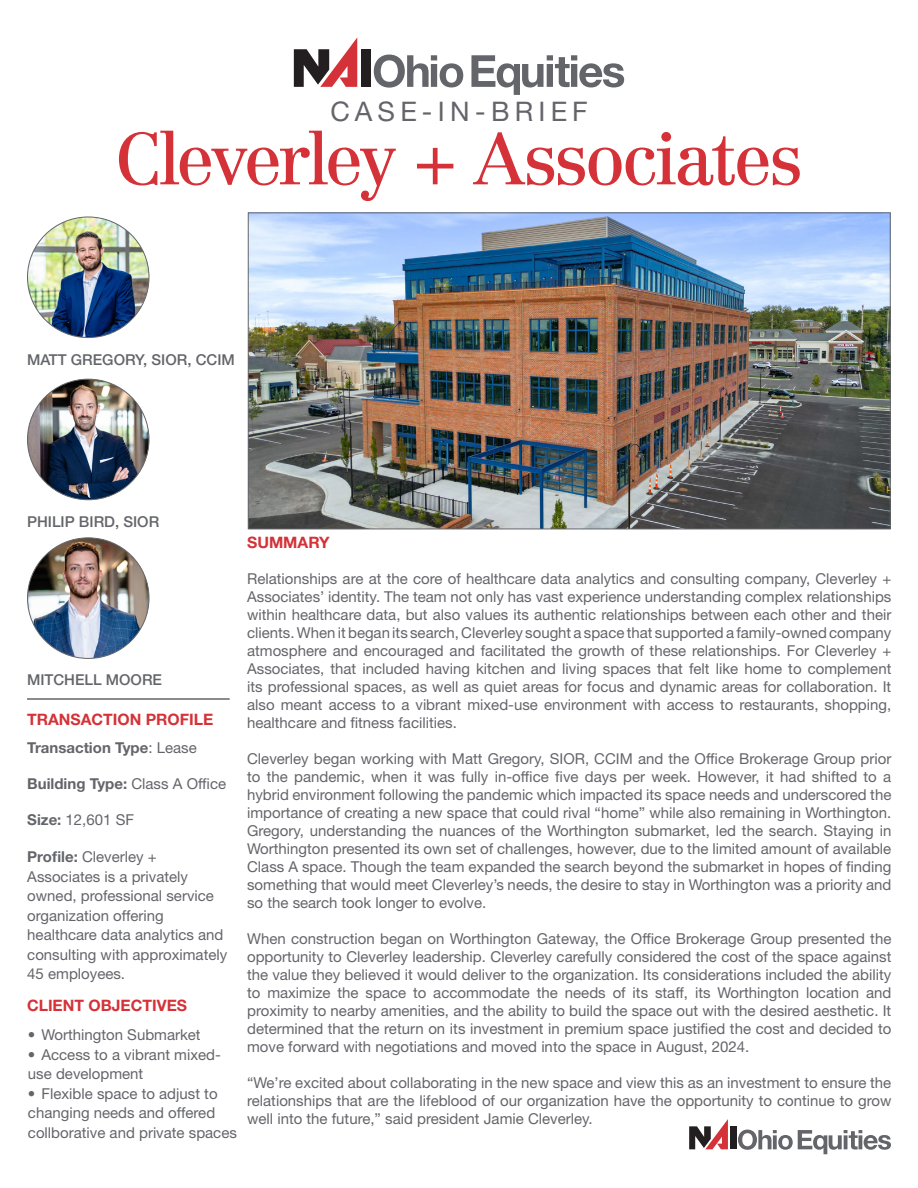
<style>
.page{position:relative;width:918px;height:1188px;background:#fff}
.page>*{position:absolute;margin:0;border:0;box-sizing:border-box;transform-origin:0 0}
.t1{font:72px "Centennial LT Std";letter-spacing:-.045em;color:#d43238}
.t2{font:27px "Helvetica Neue LT Std";letter-spacing:.19em;color:#64656a}
.SubHeader{font:700 15.75px "Helvetica Neue LT Std";color:#d43238}
.Body_Text{font:15px/18px "Helvetica Neue LT Std";color:#64656a;text-align:justify}
.Name{font:500 15px "Helvetica Neue LT Std";color:#64656a}
.t3{font:700 15px "Helvetica Neue LT Std";color:#64656a}
.s1{font-weight:400}
.s2{font-weight:700}
</style>
<div class="page">
<div style="left:730px;top:1126px;width:6px;height:23px;background:#231f20"></div>
<svg style="left:689px;top:1119px;width:39px;height:30px"></svg>
<svg style="left:738px;top:1130px;width:153px;height:24px"></svg>
<hr style="left:27px;top:698px;width:203px;height:2px;background:#64656a">
<img style="left:28px;top:217px;width:121px;height:121px">
<img style="left:28px;top:379px;width:121px;height:121px">
<img style="left:250px;top:214px;width:639px;height:313px">
<div style="left:361px;top:49px;width:10px;height:38px;background:#231f20"></div>
<svg style="left:294px;top:38px;width:63px;height:49px"></svg>
<svg style="left:374px;top:55px;width:89px;height:33px"></svg>
<svg style="left:471px;top:55px;width:153px;height:40px"></svg>
<img style="left:28px;top:538px;width:121px;height:120px">
<p class="t2" style="left:331px;top:96px;width:259px">CASE-IN-BRIEF</p>
<p class="t1" style="left:115px;top:116px;width:689px">Cleverley + Associates</p>
<p class="Name" style="left:27px;top:350px;width:209px">MATT GREGORY, SIOR, CCIM</p>
<p class="Name" style="left:27px;top:512px;width:134px">PHILIP BIRD, SIOR</p>
<p class="Name" style="left:27px;top:671px;width:137px">MITCHELL MOORE</p>
<p class="SubHeader" style="left:27px;top:710px;width:188px">TRANSACTION PROFILE</p>
<p class="t3" style="left:27px;top:738px;width:171px">Transaction Type<span class="s1">: Lease</span></p>
<p class="t3" style="left:27px;top:774px;width:200px">Building Type: <span class="s1">Class A Office</span></p>
<p class="Body_Text" style="left:27px;top:810px;width:108px"><span class="s2">Size:</span> 12,601 SF</p>
<p class="Body_Text" style="left:27px;top:847px;width:202px;line-height:19.5px;text-align:left"><span class="s2">Profile:</span> Cleverley +<br>Associates is a privately owned, professional service organization offering healthcare data analytics and consulting with approximately<br>45 employees.</p>
<p class="SubHeader" style="left:27px;top:995px;width:162px">CLIENT OBJECTIVES</p>
<p class="Body_Text" style="left:28px;top:1026px;width:174px">• Worthington Submarket</p>
<p class="Body_Text" style="left:28px;top:1044px;width:194px;line-height:19.5px">• Access to a vibrant mixed&shy;use development</p>
<p class="Body_Text" style="left:28px;top:1083px;width:210px;line-height:19.5px;text-align:left">• Flexible space to adjust to changing needs and offered collborative and private spaces</p>
<p class="SubHeader" style="left:247px;top:533px;width:84px">SUMMARY</p>
<p class="Body_Text" style="left:247px;top:570px;width:646px">Relationships are at the core of healthcare data analytics and consulting company, Cleverley + Associates’ identity. The team not only has vast experience understanding complex relationships within healthcare data, but also values its authentic relationships between each other and their clients. When it began its search, Cleverley sought a space that supported a family-owned company atmosphere and encouraged and facilitated the growth of these relationships. For Cleverley + Associates, that included having kitchen and living spaces that felt like home to complement its professional spaces, as well as quiet areas for focus and dynamic areas for collaboration. It also meant access to a vibrant mixed-use environment with access to restaurants, shopping, healthcare and fitness facilities.</p>
<p class="Body_Text" style="left:247px;top:750px;width:646px">Cleverley began working with Matt Gregory, SIOR, CCIM and the Office Brokerage Group prior to the pandemic, when it was fully in-office five days per week. However, it had shifted to a hybrid environment following the pandemic which impacted its space needs and underscored the importance of creating a new space that could rival “home” while also remaining in Worthington.<br>Gregory, understanding the nuances of the Worthington submarket, led the search. Staying in Worthington presented its own set of challenges, however, due to the limited amount of available Class A space. Though the team expanded the search beyond the submarket in hopes of finding something that would meet Cleverley’s needs, the desire to stay in Worthington was a priority and so the search took longer to evolve.</p>
<p class="Body_Text" style="left:247px;top:930px;width:646px">When construction began on Worthington Gateway, the Office Brokerage Group presented the opportunity to Cleverley leadership. Cleverley carefully considered the cost of the space against the value they believed it would deliver to the organization. Its considerations included the ability to maximize the space to accommodate the needs of its staff, its Worthington location and proximity to nearby amenities, and the ability to build the space out with the desired aesthetic. It determined that the return on its investment in premium space justified the cost and decided to move forward with negotiations and moved into the space in August, 2024.</p>
<p class="Body_Text" style="left:247px;top:1074px;width:646px">“We’re excited about collaborating in the new space and view this as an investment to ensure the relationships that are the lifeblood of our organization have the opportunity to continue to grow well into the future,” said president Jamie Cleverley.</p>
</div>
